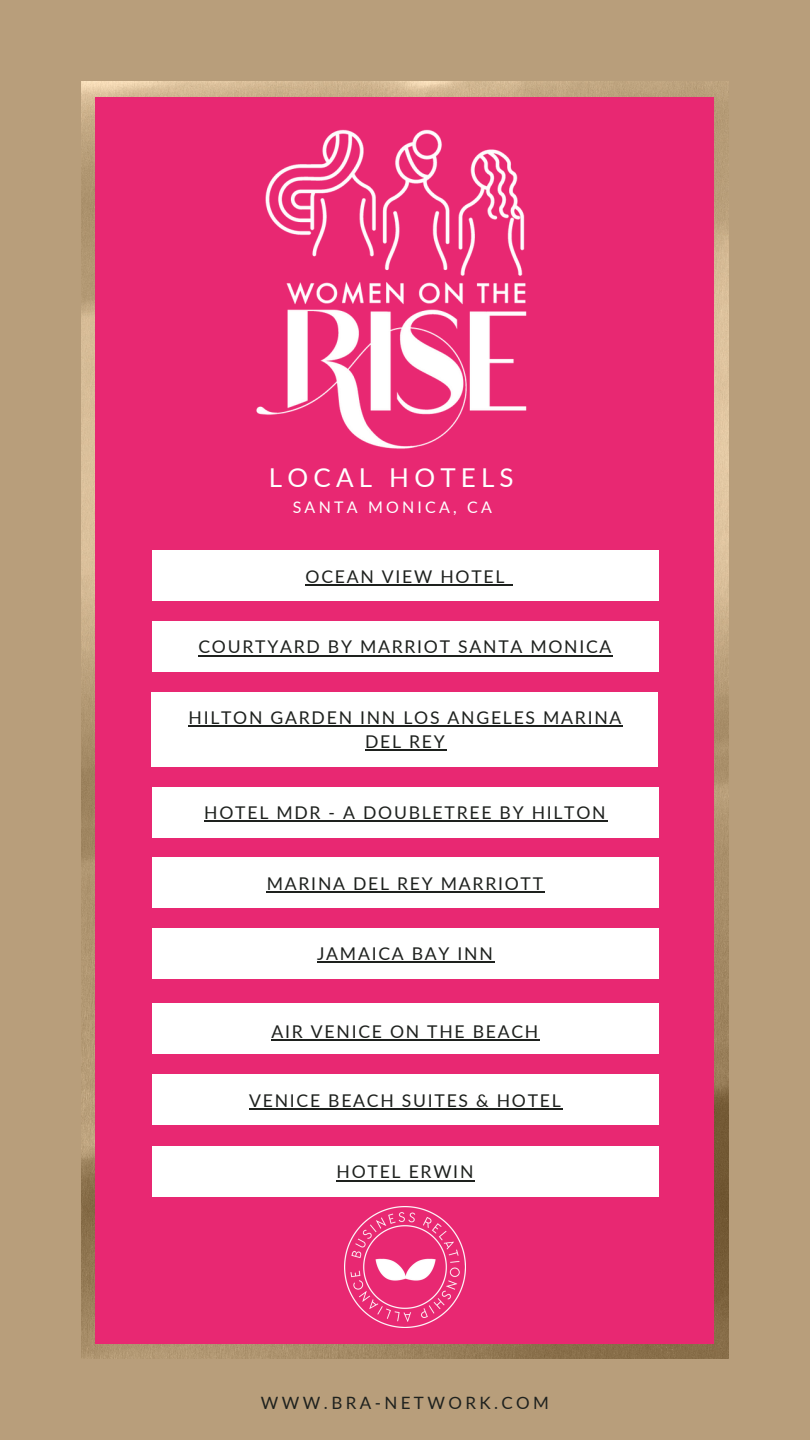
<style>
.page{position:relative;width:810px;height:1440px;background:#b89e7b}
.page>*{position:absolute;margin:0;border:0;box-sizing:border-box;transform-origin:0 0}
.t1{font:26px "Lato";letter-spacing:.2em;color:#fff}
.t2{font:17.6px/24px "Lato";letter-spacing:.1em;color:#1e211e;text-align:center}
.t3{font:17px "Lato";letter-spacing:.2em;color:#1e211e}
.t4{font:16px "Lato";letter-spacing:.2em;color:#fff}
</style>
<div class="page">
<img style="left:81px;top:81px;width:648px;height:1278px">
<div style="left:96px;top:97px;width:618px;height:1246px;background:#e82872"></div>
<div style="left:152px;top:551px;width:506px;height:50px;background:#fff"></div>
<hr style="left:306px;top:584px;width:200px;height:2px;background:#1e211e">
<svg style="left:506px;top:584px;width:6px;height:2px"></svg>
<div style="left:152px;top:621px;width:506px;height:51px;background:#fff"></div>
<hr style="left:198px;top:655px;width:415px;height:1px;background:#1e211e">
<div style="left:152px;top:692px;width:506px;height:75px;background:#fff"></div>
<hr style="left:189px;top:726px;width:434px;height:1px;background:#1e211e">
<hr style="left:365px;top:750px;width:82px;height:1px;background:#1e211e">
<div style="left:152px;top:787px;width:506px;height:50px;background:#fff"></div>
<hr style="left:204px;top:820px;width:403px;height:2px;background:#1e211e">
<div style="left:152px;top:858px;width:506px;height:50px;background:#fff"></div>
<hr style="left:267px;top:891px;width:278px;height:2px;background:#1e211e">
<div style="left:152px;top:928px;width:506px;height:51px;background:#fff"></div>
<hr style="left:317px;top:962px;width:178px;height:1px;background:#1e211e">
<img style="left:81px;top:97px;width:648px;height:393px">
<img style="left:344px;top:1207px;width:121px;height:121px">
<div style="left:152px;top:1003px;width:506px;height:50px;background:#fff"></div>
<hr style="left:272px;top:1039px;width:268px;height:2px;background:#1e211e">
<div style="left:152px;top:1075px;width:506px;height:50px;background:#fff"></div>
<hr style="left:249px;top:1108px;width:314px;height:2px;background:#1e211e">
<div style="left:152px;top:1146px;width:506px;height:51px;background:#fff"></div>
<hr style="left:337px;top:1180px;width:138px;height:1px;background:#1e211e">
<p class="t1" style="left:269px;top:461px;width:246px">LOCAL HOTELS</p>
<p class="t4" style="left:293px;top:497px;width:201px">SANTA MONICA, CA</p>
<h1 class="t2" style="left:306px;top:564px;width:200px">OCEAN VIEW HOTEL</h1>
<p class="t2" style="left:198px;top:634px;width:415px">COURTYARD BY MARRIOT SANTA MONICA</p>
<p class="t2" style="left:189px;top:705px;width:434px">HILTON GARDEN INN LOS ANGELES MARINA<br>DEL REY</p>
<p class="t2" style="left:204px;top:800px;width:403px">HOTEL MDR - A DOUBLETREE BY HILTON</p>
<p class="t2" style="left:267px;top:871px;width:278px">MARINA DEL REY MARRIOTT</p>
<p class="t2" style="left:317px;top:941px;width:177px">JAMAICA BAY INN</p>
<p class="t2" style="left:272px;top:1019px;width:268px">AIR VENICE ON THE BEACH</p>
<p class="t2" style="left:249px;top:1088px;width:313px">VENICE BEACH SUITES &amp; HOTEL</p>
<p class="t2" style="left:337px;top:1160px;width:138px">HOTEL ERWIN</p>
<p class="t3" style="left:261px;top:1392px;width:290px">WWW.BRA-NETWORK.COM</p>
</div>
